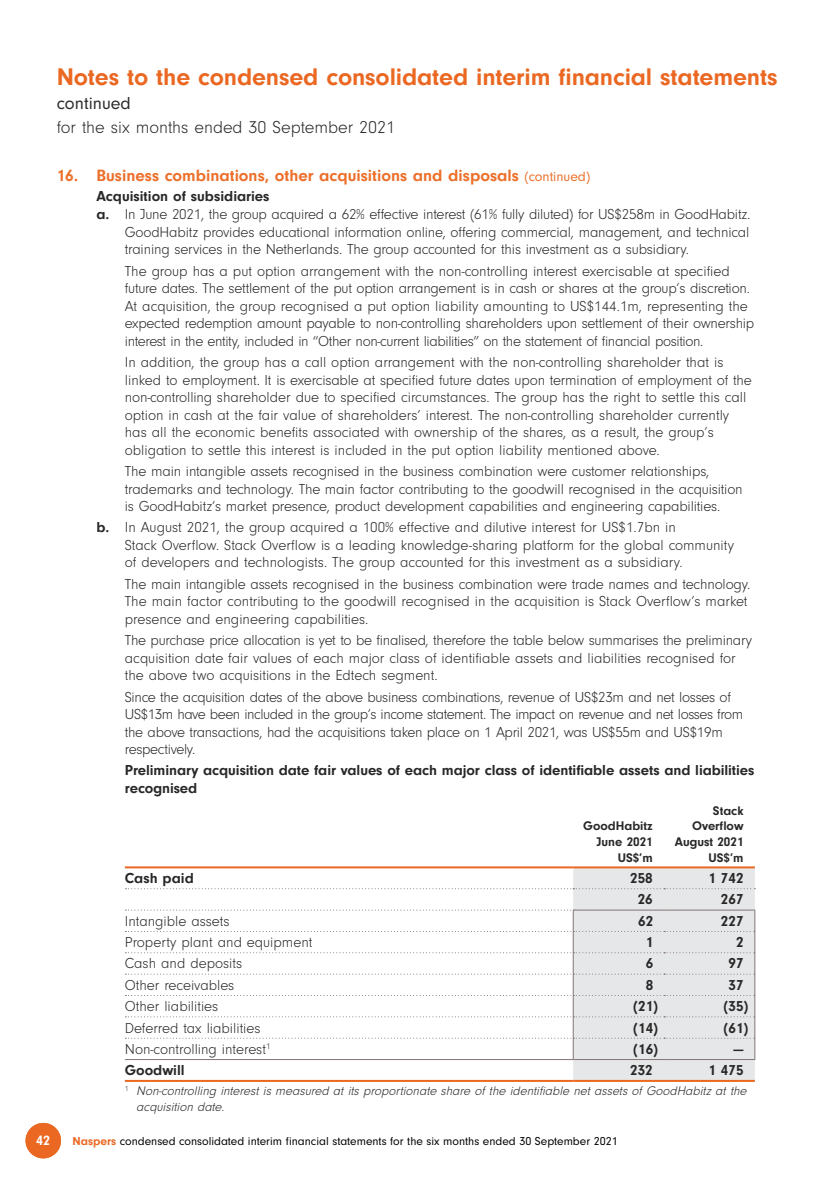
<style>
.page{position:relative;width:840px;height:1191px;background:#fff}
.page>*{position:absolute;margin:0;border:0;box-sizing:border-box;transform-origin:0 0}
.t1{font:700 25px "Neuzeit Gro";letter-spacing:-.005em;color:#eb6823}
.t2{font:300 18px "Neuzeit Gro";color:#292829}
.t3{font:18px "Neuzeit Gro";color:#292829}
.t4{font:700 17px "Neuzeit Gro";color:#ec6f2a}
.t5{font:300 15px/17.6px "Neuzeit Gro";letter-spacing:-.01em;color:#292829}
.t6{font:700 15px/18px "Neuzeit Gro";letter-spacing:-.005em;color:#292829}
.t7{font:700 14px "Neuzeit Gro";color:#fff}
.t8{font:italic 300 13px/15.6px "Neuzeit Gro";color:#292829}
.t9{font:700 13px "Neuzeit Gro";color:#292829}
.t10{font:12px "Neuzeit Gro";color:#000}
.s1{font-weight:400;font-size:14px}
.s2{font-weight:700}
.s3{font-weight:700;color:#eb6823}
</style>
<div class="page">
<hr style="left:125px;top:866px;width:448px;height:2px;background:#eb6823">
<hr style="left:573px;top:866px;width:90px;height:2px;background:#eb6823">
<hr style="left:663px;top:866px;width:91px;height:2px;background:#eb6823">
<hr style="left:125px;top:1080px;width:448px;height:2px;background:#eb6823">
<hr style="left:573px;top:1080px;width:90px;height:2px;background:#eb6823">
<hr style="left:663px;top:1080px;width:91px;height:2px;background:#eb6823">
<svg style="left:125px;top:867px;width:630px;height:214px"></svg>
<div style="left:26px;top:1123px;width:35px;height:35px;background:#eb6823;border-radius:50%"></div>
<h1 class="t1" style="left:57px;top:62px;width:721px">Notes to the condensed consolidated interim financial statements</h1>
<p class="t3" style="left:57px;top:93px;width:75px">continued</p>
<p class="t2" style="left:57px;top:118px;width:340px">for the six months ended 30 September 2021</p>
<p class="t4" style="left:57px;top:166px;width:534px">16. Business combinations, other acquisitions and disposals <span class="s1">(continued)</span></p>
<p class="t6" style="left:96px;top:187px;width:174px">Acquisition of subsidiaries</p>
<p class="t5" style="left:96px;top:206px;width:655px"><span class="s2">a.</span> In June 2021, the group acquired a 62% effective interest (61% fully diluted) for US$258m in GoodHabitz.</p>
<p class="t5" style="left:125px;top:223px;width:625px">GoodHabitz provides educational information online, offering commercial, management, and technical</p>
<p class="t5" style="left:125px;top:241px;width:565px">training services in the Netherlands. The group accounted for this investment as a subsidiary.</p>
<p class="t5" style="left:125px;top:262px;width:630px">The group has a put option arrangement with the non-controlling interest exercisable at specified future dates. The settlement of the put option arrangement is in cash or shares at the group’s discretion.<br>At acquisition, the group recognised a put option liability amounting to US$144.1m, representing the expected redemption amount payable to non-controlling shareholders upon settlement of their ownership interest in the entity, included in “Other non-current liabilities” on the statement of financial position.</p>
<p class="t5" style="left:125px;top:354px;width:628px">In addition, the group has a call option arrangement with the non-controlling shareholder that is linked to employment. It is exercisable at specified future dates upon termination of employment of the non-controlling shareholder due to specified circumstances. The group has the right to settle this call option in cash at the fair value of shareholders’ interest. The non-controlling shareholder currently has all the economic benefits associated with ownership of the shares, as a result, the group’s obligation to settle this interest is included in the put option liability mentioned above.</p>
<p class="t5" style="left:125px;top:463px;width:619px">The main intangible assets recognised in the business combination were customer relationships, trademarks and technology. The main factor contributing to the goodwill recognised in the acquisition is GoodHabitz’s market presence, product development capabilities and engineering capabilities.</p>
<p class="t5" style="left:125px;top:519px;width:610px;text-indent:-28px"><span class="s2">b.</span> In August 2021, the group acquired a 100% effective and dilutive interest for US$1.7bn in<br>Stack Overflow. Stack Overflow is a leading knowledge-sharing platform for the global community of developers and technologists. The group accounted for this investment as a subsidiary.</p>
<p class="t5" style="left:125px;top:575px;width:626px">The main intangible assets recognised in the business combination were trade names and technology.<br>The main factor contributing to the goodwill recognised in the acquisition is Stack Overflow’s market presence and engineering capabilities.</p>
<p class="t5" style="left:125px;top:632px;width:628px">The purchase price allocation is yet to be finalised, therefore the table below summarises the preliminary acquisition date fair values of each major class of identifiable assets and liabilities recognised for the above two acquisitions in the Edtech segment.</p>
<p class="t5" style="left:125px;top:688px;width:619px">Since the acquisition dates of the above business combinations, revenue of US$23m and net losses of US$13m have been included in the group’s income statement. The impact on revenue and net losses from the above transactions, had the acquisitions taken place on 1 April 2021, was US$55m and US$19m respectively.</p>
<p class="t6" style="left:125px;top:761px;width:630px">Preliminary acquisition date fair values of each major class of identifiable assets and liabilities recognised</p>
<p class="t9" style="left:712px;top:803px;width:32px">Stack</p>
<p class="t9" style="left:583px;top:818px;width:71px">GoodHabitz</p>
<p class="t9" style="left:691px;top:818px;width:53px">Overflow</p>
<p class="t9" style="left:596px;top:834px;width:58px">June 2021</p>
<p class="t9" style="left:674px;top:834px;width:70px">August 2021</p>
<p class="t9" style="left:617px;top:850px;width:36px">US$’m</p>
<p class="t9" style="left:708px;top:850px;width:36px">US$’m</p>
<p class="t6" style="left:125px;top:869px;width:70px">Cash paid</p>
<p class="t6" style="left:629px;top:869px;width:24px">258</p>
<p class="t6" style="left:708px;top:869px;width:36px">1 742</p>
<p class="t6" style="left:637px;top:890px;width:16px">26</p>
<p class="t6" style="left:720px;top:890px;width:24px">267</p>
<p class="t5" style="left:125px;top:912px;width:106px">Intangible assets</p>
<p class="t6" style="left:637px;top:912px;width:16px">62</p>
<p class="t6" style="left:720px;top:912px;width:24px">227</p>
<p class="t5" style="left:125px;top:933px;width:189px">Property plant and equipment</p>
<p class="t6" style="left:645px;top:933px;width:9px">1</p>
<p class="t6" style="left:735px;top:933px;width:9px">2</p>
<p class="t5" style="left:125px;top:955px;width:119px">Cash and deposits</p>
<p class="t6" style="left:645px;top:954px;width:9px">6</p>
<p class="t6" style="left:728px;top:954px;width:16px">97</p>
<p class="t5" style="left:125px;top:976px;width:111px">Other receivables</p>
<p class="t6" style="left:645px;top:976px;width:9px">8</p>
<p class="t6" style="left:728px;top:976px;width:16px">37</p>
<p class="t5" style="left:125px;top:997px;width:95px">Other liabilities</p>
<p class="t6" style="left:633px;top:997px;width:26px">(21)</p>
<p class="t6" style="left:723px;top:997px;width:26px">(35)</p>
<p class="t5" style="left:125px;top:1019px;width:137px">Deferred tax liabilities</p>
<p class="t6" style="left:633px;top:1018px;width:26px">(14)</p>
<p class="t6" style="left:723px;top:1018px;width:26px">(61)</p>
<p class="t5" style="left:125px;top:1040px;width:147px">Non-controlling interest<sup>1</sup></p>
<p class="t6" style="left:633px;top:1040px;width:26px">(16)</p>
<p class="t6" style="left:733px;top:1040px;width:12px">—</p>
<p class="t6" style="left:125px;top:1061px;width:61px">Goodwill</p>
<p class="t6" style="left:629px;top:1061px;width:24px">232</p>
<p class="t6" style="left:708px;top:1061px;width:36px">1 475</p>
<p class="t8" style="left:136px;top:1083px;width:614px;text-indent:-11px"><sup>1</sup> Non-controlling interest is measured at its proportionate share of the identifiable net assets of GoodHabitz at the acquisition date.</p>
<p class="t7" style="left:36px;top:1132px;width:15px">42</p>
<p class="t10" style="left:72px;top:1134px;width:546px"><span class="s3">Naspers</span> condensed consolidated interim financial statements for the six months ended 30 September 2021</p>
</div>
